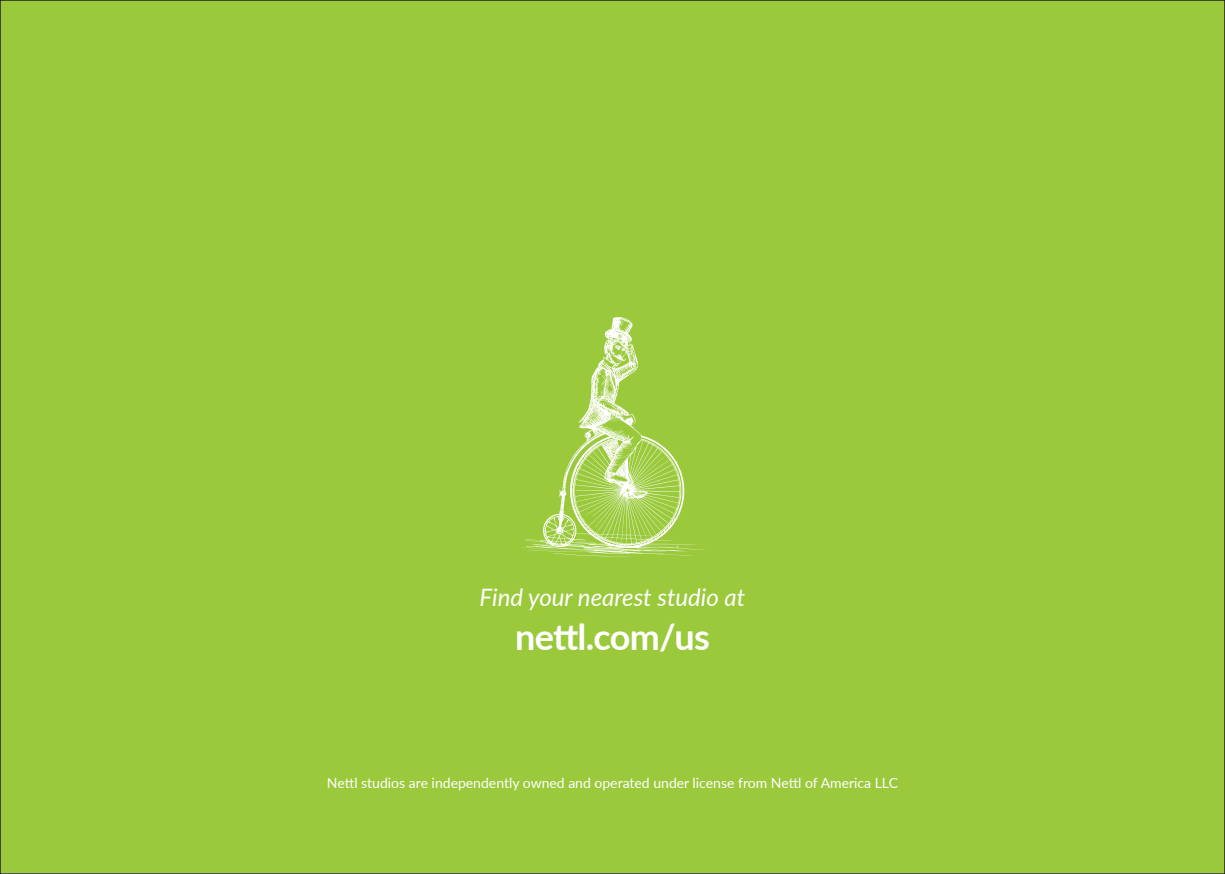
<style>
.page{position:relative;width:1225px;height:874px;background:#fff}
.page>*{position:absolute;margin:0;border:0;box-sizing:border-box;transform-origin:0 0}
.t1{font:700 36px "Lato";letter-spacing:-.02em;color:#fff}
.t2{font:italic 24px "Lato";color:#fff}
.t3{font:14px "Lato";color:#fff}
</style>
<div class="page">
<div style="left:0;top:0;width:1225px;height:872px;background:#9aca3c"></div>
<svg style="left:525px;top:317px;width:179px;height:238px"></svg>
<svg style="left:521px;top:546px;width:115px;height:11px"></svg>
<svg style="left:667px;top:546px;width:21px;height:6px"></svg>
<svg style="left:621px;top:446px;width:15px;height:14px"></svg>
<svg style="left:614px;top:345px;width:12px;height:16px"></svg>
<svg style="left:595px;top:368px;width:20px;height:21px"></svg>
<svg style="left:625px;top:413px;width:7px;height:3px"></svg>
<h2 class="t2" style="left:479px;top:579px;width:267px">Find your nearest studio at</h2>
<h1 class="t1" style="left:515px;top:610px;width:196px">nettl.com/us</h1>
<p class="t3" style="left:327px;top:772px;width:572px">Nettl studios are independently owned and operated under license from Nettl of America LLC</p>
</div>
